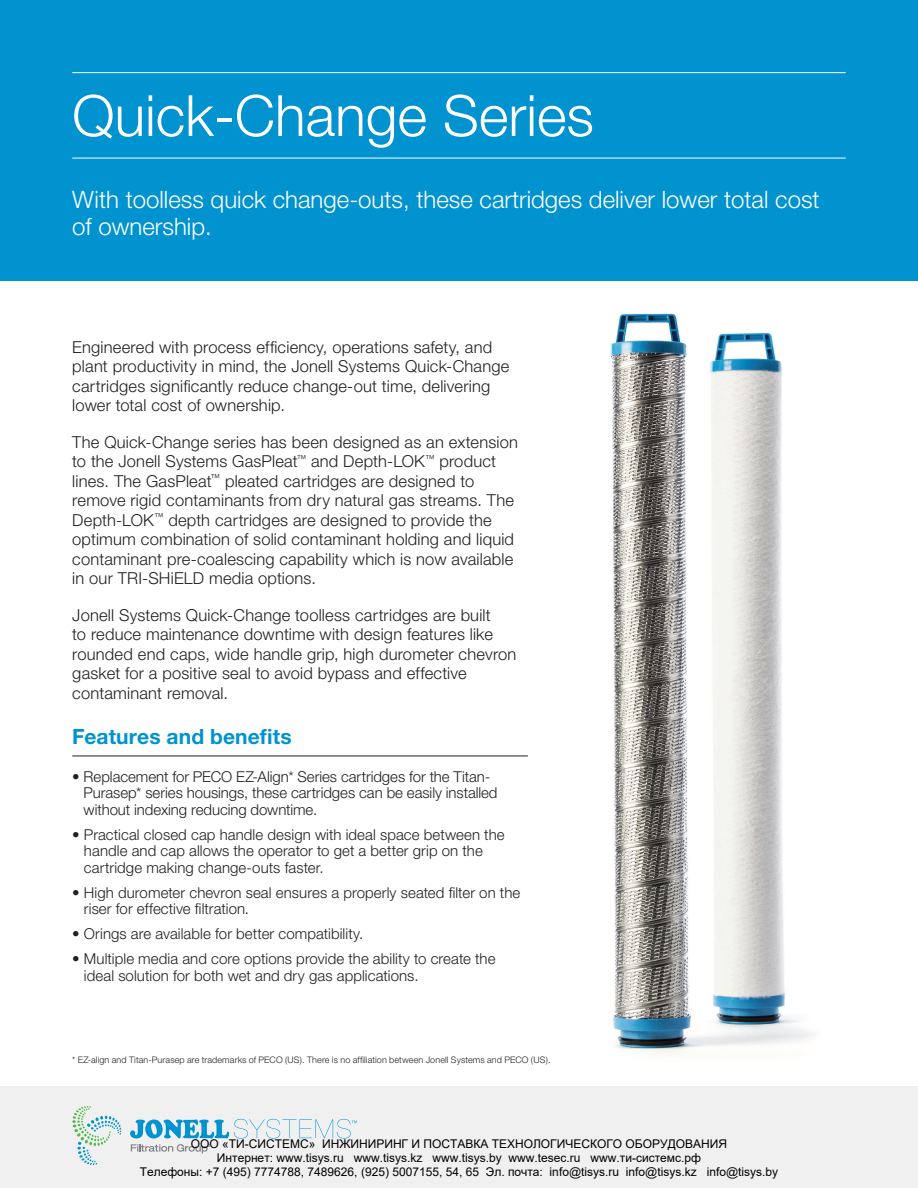
<style>
.page{position:relative;width:918px;height:1188px;background:#fff}
.page>*{position:absolute;margin:0;border:0;box-sizing:border-box;transform-origin:0 0}
.t1{font:300 57px "Helvetica Neue";color:#fff}
.t2{font:300 24px/27px "Helvetica Neue";color:#fff}
.t3{font:700 21px "Helvetica Neue";letter-spacing:.005em;color:#0093d0}
.t4{font:300 16.5px/19.5px "Helvetica Neue";letter-spacing:.01em;color:#231f20}
.t5{font:300 15px/16.5px "Helvetica Neue";letter-spacing:.005em;color:#231f20}
.t6{font:12px/14.4px "Arial";color:#000;text-align:center}
.t7{font:300 9px "Helvetica Neue";letter-spacing:.015em;color:#231f20}
</style>
<div class="page">
<img style="left:610px;top:313px;width:205px;height:741px">
<div style="left:0;top:0;width:918px;height:281px;background:#0093d0"></div>
<div style="left:0;top:1087px;width:918px;height:101px;background:#f0f0f1"></div>
<hr style="left:72px;top:72px;width:774px;height:1px;background:#fff">
<hr style="left:72px;top:158px;width:774px;height:1px;background:#fff">
<svg style="left:72px;top:1106px;width:49px;height:59px"></svg>
<svg style="left:130px;top:1119px;width:227px;height:34px"></svg>
<hr style="left:72px;top:756px;width:456px;height:1px;background:#231f20">
<h1 class="t1" style="left:72px;top:81px;width:523px">Quick-Change Series</h1>
<h2 class="t2" style="left:72px;top:185px;width:749px">With toolless quick change-outs, these cartridges deliver lower total cost of ownership.</h2>
<p class="t4" style="left:72px;top:337px;width:439px">Engineered with process efficiency, operations safety, and plant productivity in mind, the Jonell Systems Quick-Change cartridges significantly reduce change-out time, delivering lower total cost of ownership.</p>
<p class="t4" style="left:72px;top:432px;width:447px">The Quick-Change series has been designed as an extension to the Jonell Systems GasPleat<sup>™</sup> and Depth-LOK<sup>™</sup> product lines. The GasPleat<sup>™</sup> pleated cartridges are designed to remove rigid contaminants from dry natural gas streams. The Depth-LOK<sup>™</sup> depth cartridges are designed to provide the optimum combination of solid contaminant holding and liquid contaminant pre-coalescing capability which is now available in our TRI-SHiELD media options.</p>
<p class="t4" style="left:72px;top:605px;width:446px">Jonell Systems Quick-Change toolless cartridges are built<br>to reduce maintenance downtime with design features like rounded end caps, wide handle grip, high durometer chevron gasket for a positive seal to avoid bypass and effective contaminant removal.</p>
<p class="t3" style="left:72px;top:723px;width:221px">Features and benefits</p>
<p class="t5" style="left:84px;top:768px;width:415px;text-indent:-11px">• Replacement for PECO EZ-Align* Series cartridges for the Titan-<br>Purasep* series housings, these cartridges can be easily installed without indexing reducing downtime.</p>
<p class="t5" style="left:84px;top:826px;width:422px;text-indent:-12px">• Practical closed cap handle design with ideal space between the handle and cap allows the operator to get a better grip on the cartridge making change-outs faster.</p>
<p class="t5" style="left:84px;top:884px;width:438px;text-indent:-12px">• High durometer chevron seal ensures a properly seated filter on the riser for effective filtration.</p>
<p class="t5" style="left:72px;top:925px;width:293px">• Orings are available for better compatibility.</p>
<p class="t5" style="left:84px;top:950px;width:413px;text-indent:-12px">• Multiple media and core options provide the ability to create the ideal solution for both wet and dry gas applications.</p>
<p class="t7" style="left:72px;top:1055px;width:480px">* EZ-align and Titan-Purasep are trademarks of PECO (US). There is no affiliation between Jonell Systems and PECO (US).</p>
<p class="t6" style="left:140px;top:1136px;width:640px">ООО «ТИ-СИСТЕМС» ИНЖИНИРИНГ И ПОСТАВКА ТЕХНОЛОГИЧЕСКОГО ОБОРУДОВАНИЯ<br>Интернет: www.tisys.ru www.tisys.kz www.tisys.by www.tesec.ru www.ти-системс.рф<br>Телефоны: +7 (495) 7774788, 7489626, (925) 5007155, 54, 65 Эл. почта: info@tisys.ru info@tisys.kz info@tisys.by</p>
</div>
